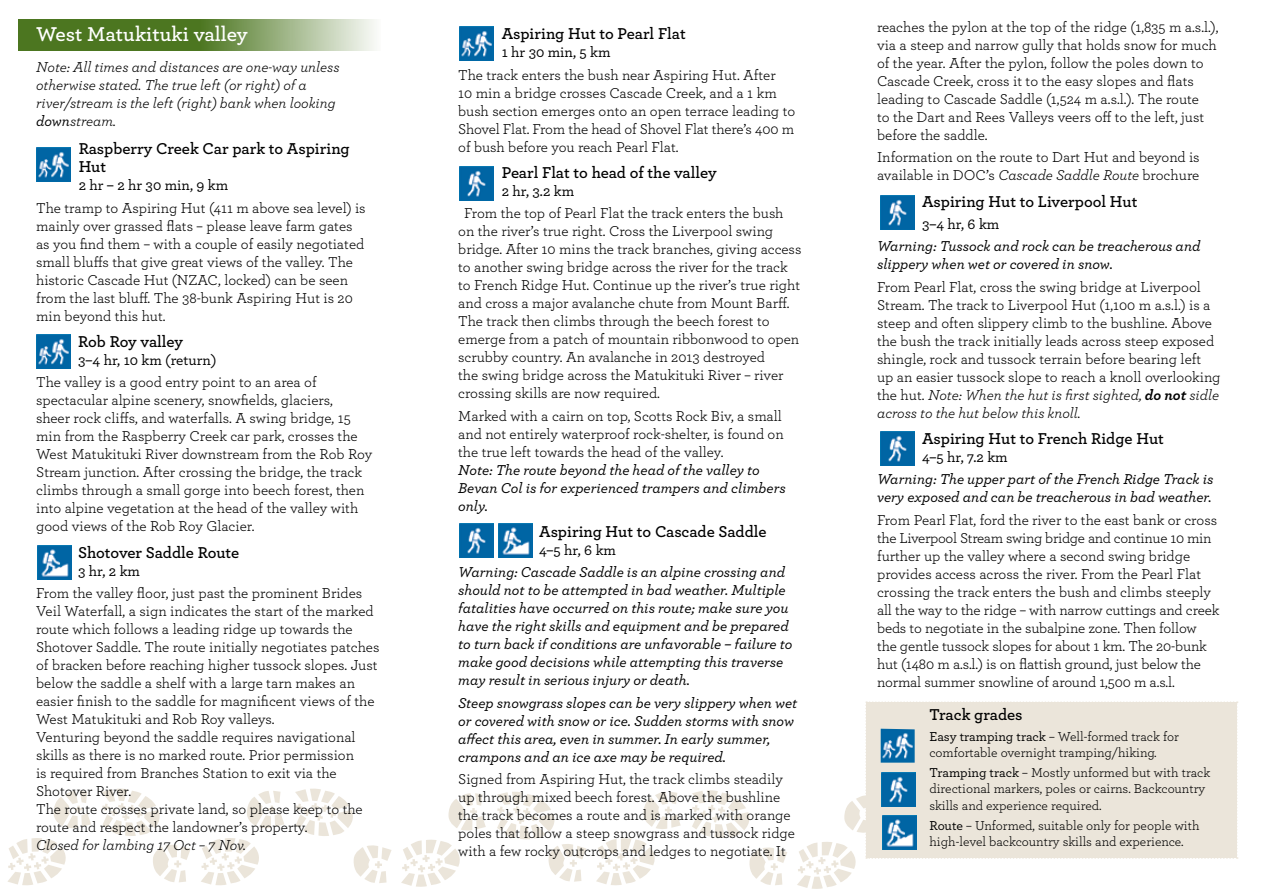
<style>
.page{position:relative;width:1263px;height:893px;background:#fff}
.page>*{position:absolute;margin:0;border:0;box-sizing:border-box;transform-origin:0 0}
.t1{font:600 21px "Archer";color:#fff}
.t2{font:600 16.5px/18px "Archer";color:#000}
.t3{font:15px/18px "Archer";color:#000}
.t4{font:italic 500 15px/18px "Archer";color:#000}
.t5{font:italic 15px/18px "Archer";color:#000}
.t6{font:500 15px "Archer";color:#000}
.t7{font:13.5px/16.2px "Archer";color:#000}
.s1{font-weight:500}
.s2{font-style:italic}
.s3{font-weight:700;font-style:italic}
</style>
<div class="page">
<svg style="left:8px;top:701px;width:1230px;height:188px"></svg>
<svg style="left:19px;top:19px;width:356px;height:31px;fill:#4c7620"></svg>
<img style="left:36px;top:147px;width:34px;height:34px">
<img style="left:36px;top:334px;width:34px;height:34px">
<img style="left:37px;top:545px;width:34px;height:34px">
<img style="left:459px;top:27px;width:34px;height:34px">
<img style="left:459px;top:167px;width:34px;height:34px">
<img style="left:459px;top:524px;width:34px;height:34px">
<img style="left:498px;top:524px;width:34px;height:34px">
<img style="left:882px;top:772px;width:34px;height:34px">
<img style="left:881px;top:729px;width:34px;height:34px">
<img style="left:882px;top:816px;width:34px;height:34px">
<img style="left:880px;top:431px;width:34px;height:34px">
<img style="left:880px;top:196px;width:34px;height:34px">
<h1 class="t1" style="left:36px;top:19px;width:213px">West Matukituki valley</h1>
<p class="t5" style="left:36px;top:57px;width:305px">Note: All times and distances are one-way unless otherwise stated. The true left (or right) of a river/stream is the left (right) bank when looking <span class="s1">down</span>stream.</p>
<p class="t2" style="left:79px;top:139px;width:273px">Raspberry Creek Car park to Aspiring<br>Hut</p>
<p class="t6" style="left:79px;top:175px;width:151px">2 hr – 2 hr 30 min, 9 km</p>
<p class="t3" style="left:36px;top:198px;width:331px">The tramp to Aspiring Hut (411 m above sea level) is mainly over grassed flats – please leave farm gates as you find them – with a couple of easily negotiated small bluffs that give great views of the valley. The historic Cascade Hut (NZAC, locked) can be seen from the last bluff. The 38-bunk Aspiring Hut is 20 min beyond this hut.</p>
<p class="t2" style="left:78px;top:332px;width:106px">Rob Roy valley</p>
<p class="t6" style="left:78px;top:349px;width:140px">3–4 hr, 10 km (return)</p>
<p class="t3" style="left:36px;top:373px;width:338px">The valley is a good entry point to an area of spectacular alpine scenery, snowfields, glaciers,<br>sheer rock cliffs, and waterfalls. A swing bridge, 15 min from the Raspberry Creek car park, crosses the West Matukituki River downstream from the Rob Roy Stream junction. After crossing the bridge, the track climbs through a small gorge into beech forest, then into alpine vegetation at the head of the valley with good views of the Rob Roy Glacier.</p>
<p class="t2" style="left:78px;top:542px;width:163px">Shotover Saddle Route</p>
<p class="t6" style="left:78px;top:560px;width:63px">3 hr, 2 km</p>
<p class="t3" style="left:36px;top:583px;width:345px">From the valley floor, just past the prominent Brides Veil Waterfall, a sign indicates the start of the marked route which follows a leading ridge up towards the Shotover Saddle. The route initially negotiates patches of bracken before reaching higher tussock slopes. Just below the saddle a shelf with a large tarn makes an easier finish to the saddle for magnificent views of the West Matukituki and Rob Roy valleys.<br>Venturing beyond the saddle requires navigational skills as there is no marked route. Prior permission<br>is required from Branches Station to exit via the Shotover River.<br>The route crosses private land, so please keep to the route and respect the landowner’s property.</p>
<p class="t5" style="left:36px;top:835px;width:211px">Closed for lambing 17 Oct – 7 Nov.</p>
<p class="t2" style="left:502px;top:24px;width:186px">Aspiring Hut to Pearl Flat</p>
<p class="t6" style="left:502px;top:42px;width:110px">1 hr 30 min, 5 km</p>
<p class="t3" style="left:458px;top:65px;width:339px">The track enters the bush near Aspiring Hut. After<br>10 min a bridge crosses Cascade Creek, and a 1 km bush section emerges onto an open terrace leading to Shovel Flat. From the head of Shovel Flat there’s 400 m of bush before you reach Pearl Flat.</p>
<p class="t2" style="left:502px;top:163px;width:217px">Pearl Flat to head of the valley</p>
<p class="t6" style="left:502px;top:180px;width:74px">2 hr, 3.2 km</p>
<p class="t3" style="left:458px;top:204px;width:345px;text-indent:6px">From the top of Pearl Flat the track enters the bush on the river’s true right. Cross the Liverpool swing bridge. After 10 mins the track branches, giving access to another swing bridge across the river for the track to French Ridge Hut. Continue up the river’s true right and cross a major avalanche chute from Mount Barff.<br>The track then climbs through the beech forest to emerge from a patch of mountain ribbonwood to open scrubby country. An avalanche in 2013 destroyed<br>the swing bridge across the Matukituki River – river crossing skills are now required.</p>
<p class="t3" style="left:458px;top:406px;width:327px">Marked with a cairn on top, Scotts Rock Biv, a small and not entirely waterproof rock-shelter, is found on the true left towards the head of the valley.</p>
<p class="t4" style="left:458px;top:460px;width:329px">Note: The route beyond the head of the valley to<br>Bevan Col is for experienced trampers and climbers only.</p>
<p class="t2" style="left:539px;top:522px;width:229px">Aspiring Hut to Cascade Saddle</p>
<p class="t6" style="left:539px;top:539px;width:78px">4–5 hr, 6 km</p>
<p class="t4" style="left:458px;top:562px;width:336px">Warning: Cascade Saddle is an alpine crossing and should not to be attempted in bad weather. Multiple fatalities have occurred on this route; make sure you have the right skills and equipment and be prepared to turn back if conditions are unfavorable – failure to make good decisions while attempting this traverse may result in serious injury or death.</p>
<p class="t4" style="left:458px;top:693px;width:341px">Steep snowgrass slopes can be very slippery when wet or covered with snow or ice. Sudden storms with snow affect this area, even in summer. In early summer, crampons and an ice axe may be required.</p>
<p class="t3" style="left:458px;top:769px;width:338px">Signed from Aspiring Hut, the track climbs steadily up through mixed beech forest. Above the bushline the track becomes a route and is marked with orange poles that follow a steep snowgrass and tussock ridge with a few rocky outcrops and ledges to negotiate. It</p>
<p class="t3" style="left:877px;top:17px;width:343px">reaches the pylon at the top of the ridge (1,835 m a.s.l.), via a steep and narrow gully that holds snow for much of the year. After the pylon, follow the poles down to Cascade Creek, cross it to the easy slopes and flats leading to Cascade Saddle (1,524 m a.s.l.). The route<br>to the Dart and Rees Valleys veers off to the left, just before the saddle.</p>
<p class="t3" style="left:877px;top:148px;width:324px">Information on the route to Dart Hut and beyond is available in DOC’s <span class="s2">Cascade Saddle Route</span> brochure</p>
<p class="t2" style="left:922px;top:191px;width:217px">Aspiring Hut to Liverpool Hut</p>
<p class="t6" style="left:922px;top:213px;width:79px">3–4 hr, 6 km</p>
<p class="t4" style="left:877px;top:236px;width:325px">Warning: Tussock and rock can be treacherous and slippery when wet or covered in snow.</p>
<p class="t3" style="left:877px;top:277px;width:345px">From Pearl Flat, cross the swing bridge at Liverpool Stream. The track to Liverpool Hut (1,100 m a.s.l.) is a steep and often slippery climb to the bushline. Above the bush the track initially leads across steep exposed shingle, rock and tussock terrain before bearing left up an easier tussock slope to reach a knoll overlooking the hut. <span class="s2">Note: When the hut is first sighted,</span> <span class="s3">do not</span> <span class="s2">sidle across to the hut below this knoll.</span></p>
<p class="t2" style="left:922px;top:429px;width:243px">Aspiring Hut to French Ridge Hut</p>
<p class="t6" style="left:922px;top:446px;width:87px">4–5 hr, 7.2 km</p>
<p class="t4" style="left:877px;top:469px;width:338px">Warning: The upper part of the French Ridge Track is very exposed and can be treacherous in bad weather.</p>
<p class="t3" style="left:877px;top:510px;width:344px">From Pearl Flat, ford the river to the east bank or cross the Liverpool Stream swing bridge and continue 10 min further up the valley where a second swing bridge provides access across the river. From the Pearl Flat crossing the track enters the bush and climbs steeply all the way to the ridge – with narrow cuttings and creek beds to negotiate in the subalpine zone. Then follow the gentle tussock slopes for about 1 km. The 20-bunk hut (1480 m a.s.l.) is on flattish ground, just below the normal summer snowline of around 1,500 m a.s.l.</p>
<p class="t2" style="left:929px;top:705px;width:95px">Track grades</p>
<p class="t7" style="left:929px;top:727px;width:251px"><span class="s1">Easy tramping track</span> – Well-formed track for comfortable overnight tramping/hiking.</p>
<p class="t7" style="left:929px;top:764px;width:282px"><span class="s1">Tramping track</span> – Mostly unformed but with track directional markers, poles or cairns. Backcountry skills and experience required.</p>
<p class="t7" style="left:929px;top:817px;width:272px"><span class="s1">Route</span> – Unformed, suitable only for people with high-level backcountry skills and experience.</p>
</div>
